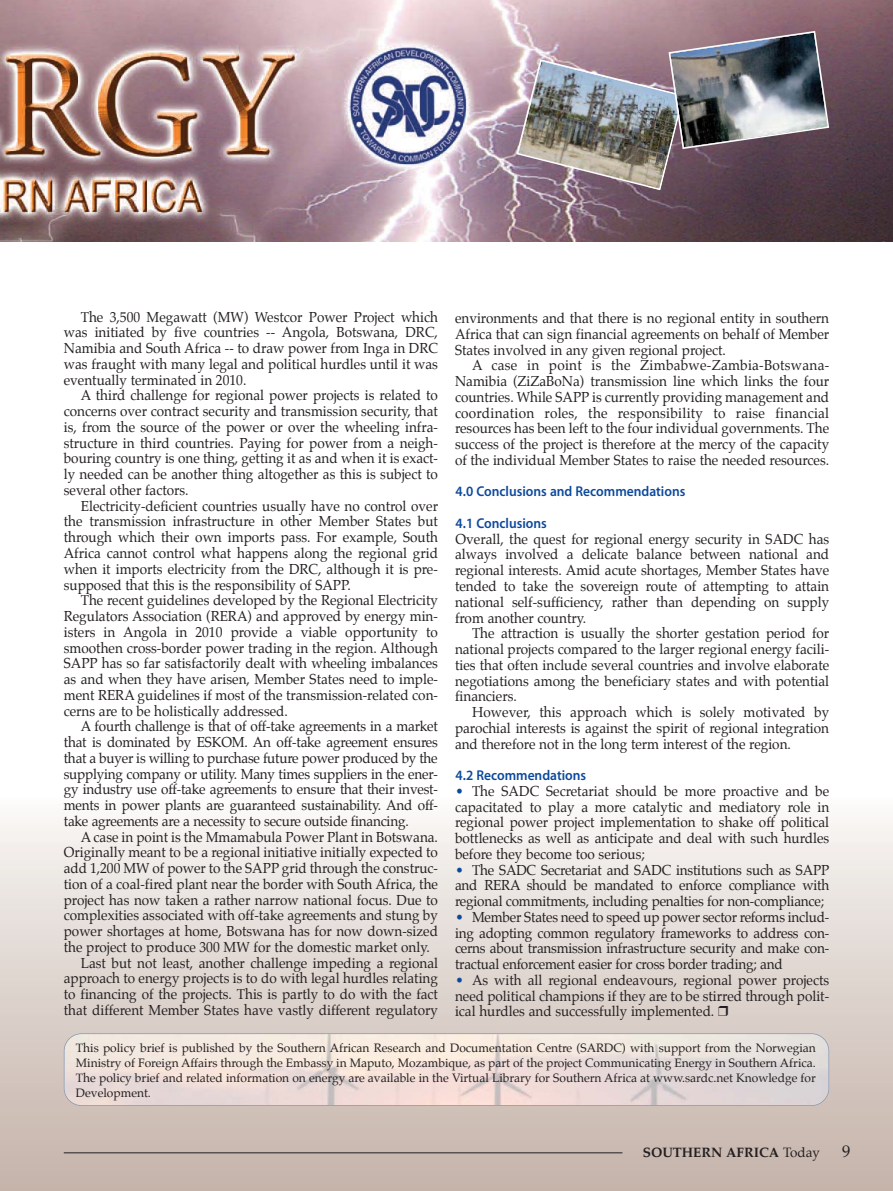
<style>
.page{position:relative;width:893px;height:1191px;background:#fff}
.page>*{position:absolute;margin:0;border:0;box-sizing:border-box;transform-origin:0 0}
.t1{font:16.5px "Palatino";color:#231f20}
.t2{font:14.25px/15.8px "Palatino";color:#231f20;text-align:justify;scale:.95 1}
.t3{font:600 14.25px "Myriad Pro";color:#0c499c;scale:.95 1}
.t4{font:700 13.5px "Palatino";color:#231f20}
.t5{font:12px/15px "Palatino";color:#231f20;text-align:justify}
.s1{color:#0c499c}
.s2{font-weight:400}
</style>
<div class="page">
<img style="left:0;top:0;width:893px;height:242px">
<div style="left:0;top:796px;width:893px;height:394px;background:linear-gradient(to bottom,#f9f8f6,#c3b1a8)"></div>
<hr style="left:64px;top:1152px;width:558px;height:1px;background:#231f20">
<img style="left:66px;top:1034px;width:762px;height:71px;border-radius:17px">
<div style="left:64px;top:1033px;width:765px;height:73px;border:2px solid #8799b2;border-radius:18px"></div>
<img style="left:468px;top:11px;width:236px;height:229px">
<img style="left:623px;top:0;width:253px;height:188px">
<img style="left:627px;top:191px;width:107px;height:5px">
<img style="left:516px;top:30px;width:314px;height:161px">
<svg style="left:718px;top:1006px;width:10px;height:10px"></svg>
<p class="t2" style="left:64px;top:310px;width:395px;text-indent:17px">The 3,500 Megawatt (MW) Westcor Power Project which was initiated by five countries -- Angola, Botswana, DRC, Namibia and South Africa -- to draw power from Inga in DRC was fraught with many legal and political hurdles until it was eventually terminated in 2010.</p>
<p class="t2" style="left:64px;top:389px;width:395px;text-indent:17px">A third challenge for regional power projects is related to concerns over contract security and transmission security, that is, from the source of the power or over the wheeling infra&shy;structure in third countries. Paying for power from a neigh&shy;bouring country is one thing, getting it as and when it is exact&shy;ly needed can be another thing altogether as this is subject to several other factors.</p>
<p class="t2" style="left:64px;top:499px;width:395px;text-indent:17px">Electricity-deficient countries usually have no control over the transmission infrastructure in other Member States but through which their own imports pass. For example, South Africa cannot control what happens along the regional grid when it imports electricity from the DRC, although it is pre&shy;supposed that this is the responsibility of SAPP.</p>
<p class="t2" style="left:64px;top:593px;width:395px;text-indent:17px">The recent guidelines developed by the Regional Electricity Regulators Association (RERA) and approved by energy min&shy;isters in Angola in 2010 provide a viable opportunity to smoothen cross-border power trading in the region. Although SAPP has so far satisfactorily dealt with wheeling imbalances as and when they have arisen, Member States need to imple&shy;ment RERA guidelines if most of the transmission-related con&shy;cerns are to be holistically addressed.</p>
<p class="t2" style="left:64px;top:719px;width:395px;text-indent:17px">A fourth challenge is that of off-take agreements in a market that is dominated by ESKOM. An off-take agreement ensures that a buyer is willing to purchase future power produced by the supplying company or utility. Many times suppliers in the ener&shy;gy industry use off-take agreements to ensure that their invest&shy;ments in power plants are guaranteed sustainability. And off&shy;take agreements are a necessity to secure outside financing.</p>
<p class="t2" style="left:81px;top:830px;width:377px">A case in point is the Mmamabula Power Plant in Botswana.</p>
<p class="t2" style="left:64px;top:845px;width:395px">Originally meant to be a regional initiative initially expected to</p>
<p class="t2" style="left:64px;top:861px;width:395px">add 1,200 MW of power to the SAPP grid through the construc-</p>
<p class="t2" style="left:64px;top:877px;width:395px">tion of a coal-fired plant near the border with South Africa, the</p>
<p class="t2" style="left:64px;top:893px;width:395px">project has now taken a rather narrow national focus. Due to</p>
<p class="t2" style="left:64px;top:908px;width:395px">complexities associated with off-take agreements and stung by</p>
<p class="t2" style="left:64px;top:924px;width:395px">power shortages at home, Botswana has for now down-sized</p>
<p class="t2" style="left:64px;top:940px;width:387px">the project to produce 300 MW for the domestic market only.</p>
<p class="t2" style="left:81px;top:956px;width:377px">Last but not least, another challenge impeding a regional</p>
<p class="t2" style="left:64px;top:971px;width:395px">approach to energy projects is to do with legal hurdles relating</p>
<p class="t2" style="left:64px;top:987px;width:395px">to financing of the projects. This is partly to do with the fact</p>
<p class="t2" style="left:64px;top:1003px;width:395px">that different Member States have vastly different regulatory</p>
<p class="t2" style="left:455px;top:311px;width:395px">environments and that there is no regional entity in southern Africa that can sign financial agreements on behalf of Member States involved in any given regional project.</p>
<p class="t2" style="left:455px;top:359px;width:395px;text-indent:17px">A case in point is the Zimbabwe-Zambia-Botswana-Namibia (ZiZaBoNa) transmission line which links the four countries. While SAPP is currently providing management and coordination roles, the responsibility to raise financial resources has been left to the four individual governments. The success of the project is therefore at the mercy of the capacity of the individual Member States to raise the needed resources.</p>
<p class="t3" style="left:456px;top:486px;width:243px">4.0 Conclusions and Recommendations</p>
<p class="t3" style="left:456px;top:518px;width:98px">4.1 Conclusions</p>
<p class="t2" style="left:455px;top:532px;width:395px">Overall, the quest for regional energy security in SADC has always involved a delicate balance between national and regional interests. Amid acute shortages, Member States have tended to take the sovereign route of attempting to attain national self-sufficiency, rather than depending on supply from another country.</p>
<p class="t2" style="left:455px;top:626px;width:395px;text-indent:17px">The attraction is usually the shorter gestation period for national projects compared to the larger regional energy facili&shy;ties that often include several countries and involve elaborate negotiations among the beneficiary states and with potential financiers.</p>
<p class="t2" style="left:455px;top:705px;width:395px;text-indent:17px">However, this approach which is solely motivated by parochial interests is against the spirit of regional integration and therefore not in the long term interest of the region.</p>
<p class="t3" style="left:456px;top:770px;width:139px">4.2 Recommendations</p>
<p class="t2" style="left:455px;top:784px;width:395px"><span class="s1">•</span> The SADC Secretariat should be more proactive and be capacitated to play a more catalytic and mediatory role in regional power project implementation to shake off political bottlenecks as well as anticipate and deal with such hurdles before they become too serious;</p>
<p class="t2" style="left:455px;top:863px;width:395px"><span class="s1">•</span> The SADC Secretariat and SADC institutions such as SAPP and RERA should be mandated to enforce compliance with regional commitments, including penalties for non-compliance;</p>
<p class="t2" style="left:455px;top:910px;width:395px"><span class="s1">•</span> Member States need to speed up power sector reforms includ&shy;ing adopting common regulatory frameworks to address con&shy;cerns about transmission infrastructure security and make con&shy;tractual enforcement easier for cross border trading; and</p>
<p class="t2" style="left:455px;top:973px;width:395px"><span class="s1">•</span> As with all regional endeavours, regional power projects need political champions if they are to be stirred through polit&shy;ical hurdles and successfully implemented.</p>
<p class="t5" style="left:76px;top:1041px;width:741px">This policy brief is published by the Southern African Research and Documentation Centre (SARDC) with support from the Norwegian Ministry of Foreign Affairs through the Embassy in Maputo, Mozambique, as part of the project Communicating Energy in Southern Africa.<br>The policy brief and related information on energy are available in the Virtual Library for Southern Africa at www.sardc.net Knowledge for Development.</p>
<p class="t4" style="left:643px;top:1146px;width:179px">SOUTHERN AFRICA <span class="s2">Today</span></p>
<p class="t1" style="left:842px;top:1143px;width:10px">9</p>
</div>
